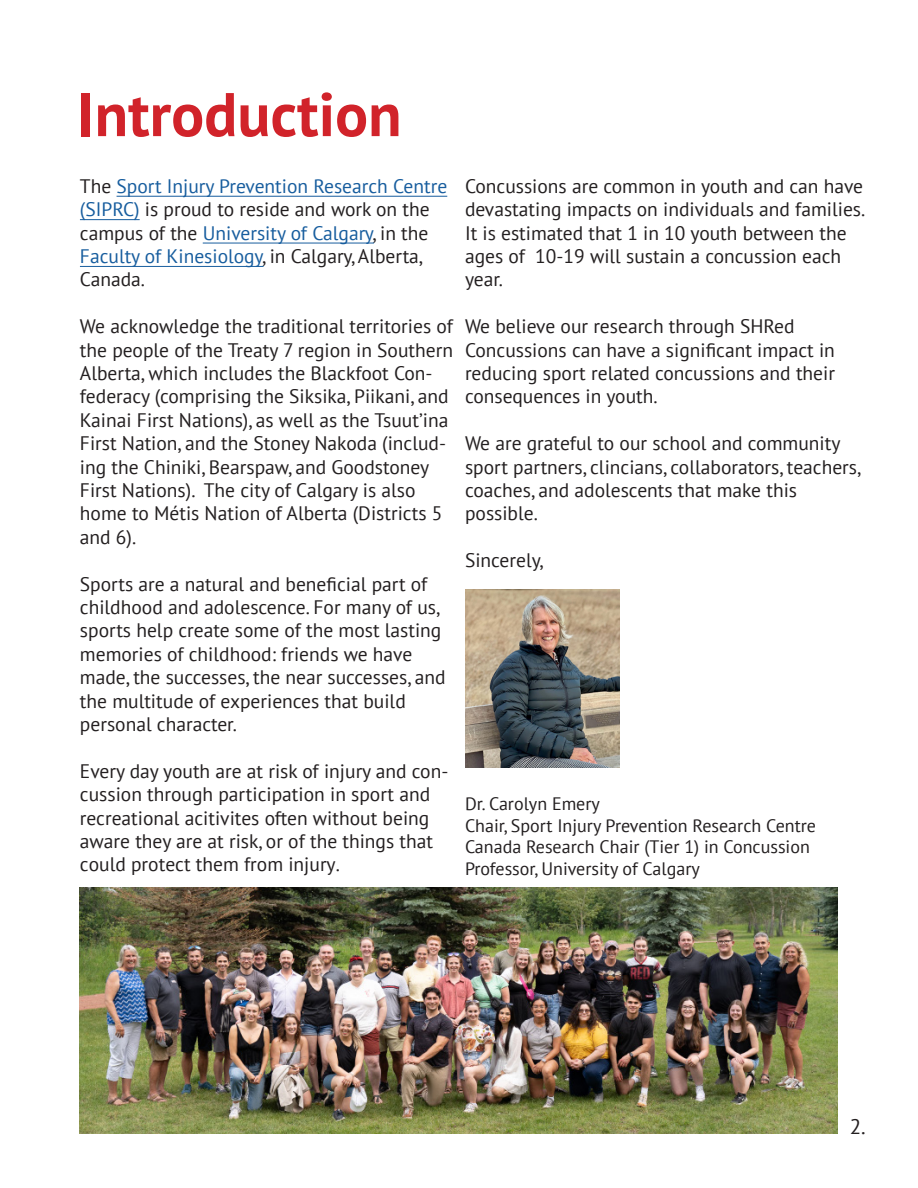
<style>
.page{position:relative;width:918px;height:1188px;background:#fff}
.page>*{position:absolute;margin:0;border:0;box-sizing:border-box;transform-origin:0 0}
.t1{font:700 61.5px "PT Sans";color:#d1232a}
.t2{font:21px "PT Sans";color:#231f20}
.t3{font:19.5px/23.4px "PT Sans";color:#231f20}
.t4{font:19.5px/23.4px "PT Sans";color:#175d9e}
.t5{font:18px "PT Sans";color:#231f20}
.s1{color:#231f20}
</style>
<div class="page">
<img style="left:80px;top:888px;width:758px;height:246px">
<img style="left:465px;top:590px;width:154px;height:178px">
<hr style="left:117px;top:196px;width:330px;height:1px;background:#175d9e">
<hr style="left:80px;top:219px;width:60px;height:1px;background:#175d9e">
<hr style="left:203px;top:243px;width:171px;height:1px;background:#175d9e">
<hr style="left:80px;top:266px;width:184px;height:1px;background:#175d9e">
<p class="t1" style="left:77px;top:74px;width:326px">Introduction</p>
<p class="t4" style="left:80px;top:174px;width:369px"><span class="s1">The</span> Sport Injury Prevention Research Centre (SIPRC) <span class="s1">is proud to reside and work on the campus of the</span> University of Calgary<span class="s1">, in the </span>Faculty of Kinesiology<span class="s1">, in Calgary, Alberta, Canada.</span></p>
<p class="t3" style="left:80px;top:314px;width:375px">We acknowledge the traditional territories of the people of the Treaty 7 region in Southern Alberta, which includes the Blackfoot Con&shy;federacy (comprising the Siksika, Piikani, and Kainai First Nations), as well as the Tsuut’ina First Nation, and the Stoney Nakoda (includ&shy;ing the Chiniki, Bearspaw, and Goodstoney First Nations). The city of Calgary is also home to Métis Nation of Alberta (Districts 5 and 6).</p>
<p class="t3" style="left:80px;top:572px;width:367px">Sports are a natural and beneficial part of childhood and adolescence. For many of us, sports help create some of the most lasting memories of childhood: friends we have made, the successes, the near successes, and the multitude of experiences that build personal character.</p>
<p class="t3" style="left:80px;top:759px;width:370px">Every day youth are at risk of injury and con&shy;cussion through participation in sport and recreational acitivites often without being aware they are at risk, or of the things that could protect them from injury.</p>
<p class="t3" style="left:465px;top:174px;width:402px">Concussions are common in youth and can have devastating impacts on individuals and families.<br>It is estimated that 1 in 10 youth between the ages of 10-19 will sustain a concussion each year.</p>
<p class="t3" style="left:465px;top:314px;width:331px">We believe our research through SHRed</p>
<p class="t3" style="left:465px;top:338px;width:371px">Concussions can have a significant impact in</p>
<p class="t3" style="left:465px;top:361px;width:372px">reducing sport related concussions and their consequences in youth.</p>
<p class="t3" style="left:465px;top:431px;width:397px">We are grateful to our school and community sport partners, clincians, collaborators, teachers, coaches, and adolescents that make this</p>
<p class="t3" style="left:465px;top:501px;width:74px">possible.</p>
<p class="t3" style="left:465px;top:548px;width:80px">Sincerely,</p>
<p class="t5" style="left:465px;top:792px;width:136px">Dr. Carolyn Emery</p>
<p class="t5" style="left:465px;top:814px;width:353px">Chair, Sport Injury Prevention Research Centre</p>
<p class="t5" style="left:465px;top:836px;width:346px">Canada Research Chair (Tier 1) in Concussion</p>
<p class="t5" style="left:465px;top:857px;width:236px">Professor, University of Calgary</p>
<p class="t2" style="left:850px;top:1113px;width:17px">2.</p>
</div>
